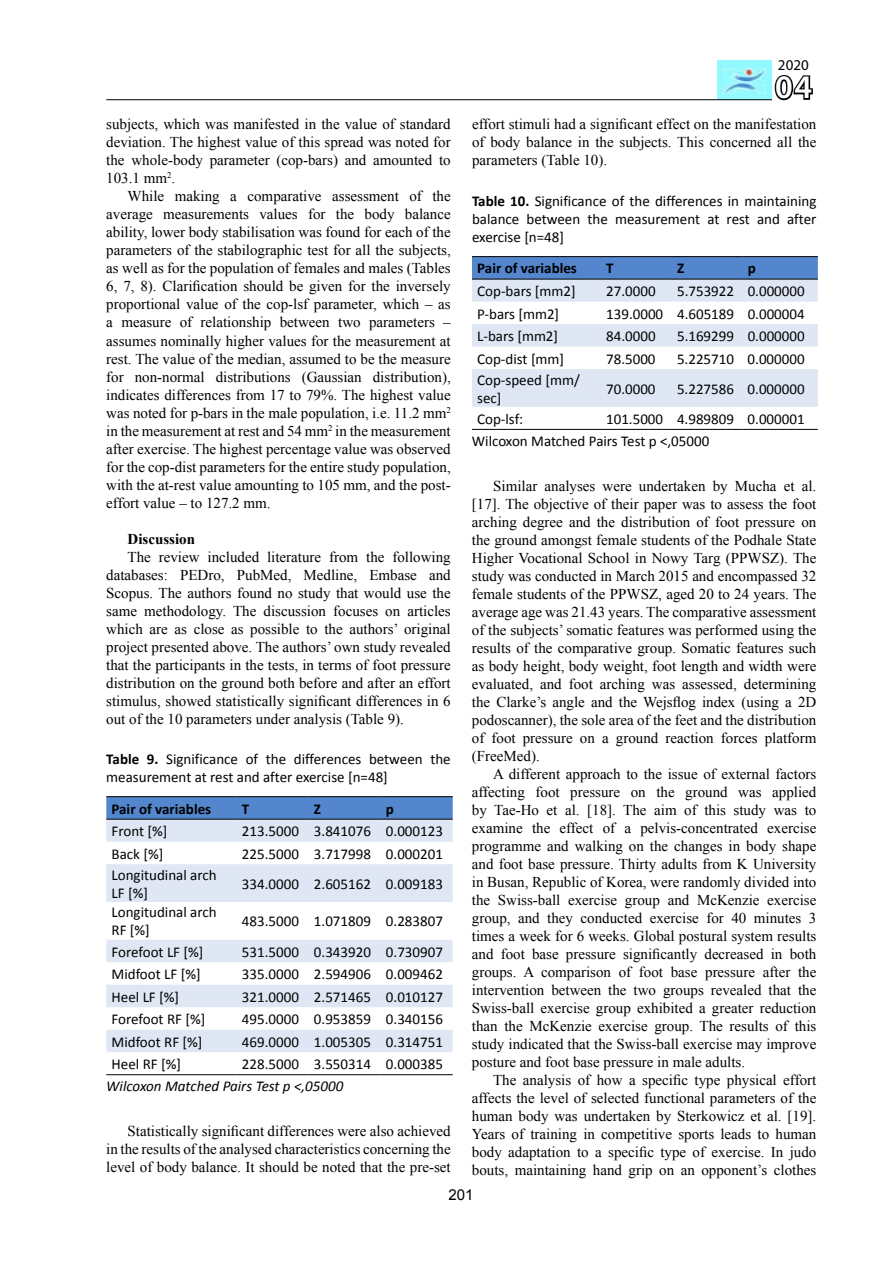
<style>
.page{position:relative;width:893px;height:1263px;background:#fff}
.page>*{position:absolute;margin:0;border:0;box-sizing:border-box;transform-origin:0 0}
.t1{font:600 33px "Myriad Pro";color:#fff}
.t2{font:15px/18px "Times New Roman";color:#000;text-align:justify}
.t3{font:15px/18px "Calibri";color:#000}
.t4{font:700 15px "Calibri";color:#000}
.t5{font:italic 15px "Calibri";color:#000}
.t6{font:700 15px "Times New Roman";color:#000}
.t7{font:15px "Myriad Pro";color:#000}
.t8{font:15px "Arial";color:#000}
.s1{font-weight:700}
</style>
<div class="page">
<svg style="left:774px;top:75px;width:39px;height:26px"></svg>
<div style="left:717px;top:60px;width:55px;height:40px;background:#92faff"></div>
<img style="left:724px;top:68px;width:42px;height:26px">
<hr style="left:106px;top:99px;width:666px;height:1px;background:#000">
<svg style="left:106px;top:797px;width:347px;height:22px;background:#5183c8"></svg>
<svg style="left:106px;top:820px;width:347px;height:232px;fill:#e0e7f4"></svg>
<hr style="left:106px;top:1074px;width:131px;height:1px;background:#000">
<hr style="left:237px;top:1074px;width:72px;height:1px;background:#000">
<hr style="left:309px;top:1074px;width:72px;height:1px;background:#000">
<hr style="left:381px;top:1074px;width:72px;height:1px;background:#000">
<hr style="left:106px;top:796px;width:131px;height:1px;background:#000">
<hr style="left:237px;top:796px;width:72px;height:1px;background:#000">
<hr style="left:309px;top:796px;width:72px;height:1px;background:#000">
<hr style="left:381px;top:796px;width:72px;height:1px;background:#000">
<hr style="left:106px;top:819px;width:131px;height:1px;background:#000">
<hr style="left:237px;top:819px;width:72px;height:1px;background:#000">
<hr style="left:309px;top:819px;width:72px;height:1px;background:#000">
<hr style="left:381px;top:819px;width:72px;height:1px;background:#000">
<svg style="left:472px;top:257px;width:346px;height:150px"></svg>
<hr style="left:472px;top:429px;width:129px;height:1px;background:#000">
<hr style="left:601px;top:429px;width:71px;height:1px;background:#000">
<hr style="left:672px;top:429px;width:70px;height:1px;background:#000">
<hr style="left:742px;top:429px;width:76px;height:1px;background:#000">
<hr style="left:472px;top:256px;width:129px;height:1px;background:#000">
<hr style="left:601px;top:256px;width:71px;height:1px;background:#000">
<hr style="left:672px;top:256px;width:70px;height:1px;background:#000">
<hr style="left:742px;top:256px;width:76px;height:1px;background:#000">
<hr style="left:472px;top:279px;width:129px;height:1px;background:#000">
<hr style="left:601px;top:279px;width:71px;height:1px;background:#000">
<hr style="left:672px;top:279px;width:70px;height:1px;background:#000">
<hr style="left:742px;top:279px;width:76px;height:1px;background:#000">
<p class="t2" style="left:106px;top:115px;width:346px">subjects, which was manifested in the value of standard deviation. The highest value of this spread was noted for the whole-body parameter (cop-bars) and amounted to 103.1 mm<sup>2</sup>.</p>
<p class="t2" style="left:106px;top:187px;width:346px;text-indent:21px">While making a comparative assessment of the average measurements values for the body balance ability, lower body stabilisation was found for each of the parameters of the stabilographic test for all the subjects, as well as for the population of females and males (Tables 6, 7, 8). Clarification should be given for the inversely proportional value of the cop-lsf parameter, which – as a measure of relationship between two parameters – assumes nominally higher values for the measurement at rest. The value of the median, assumed to be the measure for non-normal distributions (Gaussian distribution), indicates differences from 17 to 79%. The highest value was noted for p-bars in the male population, i.e. 11.2 mm<sup>2 </sup>in the measurement at rest and 54 mm<sup>2</sup> in the measurement after exercise. The highest percentage value was observed for the cop-dist parameters for the entire study population, with the at-rest value amounting to 105 mm, and the post&shy;effort value – to 127.2 mm.</p>
<p class="t6" style="left:128px;top:528px;width:69px">Discussion</p>
<p class="t2" style="left:106px;top:547px;width:346px;text-indent:21px">The review included literature from the following databases: PEDro, PubMed, Medline, Embase and Scopus. The authors found no study that would use the same methodology. The discussion focuses on articles which are as close as possible to the authors’ original project presented above. The authors’ own study revealed that the participants in the tests, in terms of foot pressure distribution on the ground both before and after an effort stimulus, showed statistically significant differences in 6 out of the 10 parameters under analysis (Table 9).</p>
<p class="t3" style="left:106px;top:750px;width:346px"><span class="s1">Table 9.</span> Significance of the differences between the measurement at rest and after exercise [n=48]</p>
<p class="t4" style="left:112px;top:799px;width:101px">Pair of variables</p>
<p class="t4" style="left:242px;top:799px;width:9px">T</p>
<p class="t4" style="left:314px;top:799px;width:9px">Z</p>
<p class="t4" style="left:386px;top:799px;width:10px">p</p>
<p class="t3" style="left:112px;top:822px;width:57px">Front [%]</p>
<p class="t3" style="left:242px;top:822px;width:203px">213.5000 3.841076 0.000123</p>
<p class="t3" style="left:112px;top:845px;width:53px">Back [%]</p>
<p class="t3" style="left:242px;top:845px;width:203px">225.5000 3.717998 0.000201</p>
<p class="t3" style="left:112px;top:866px;width:107px">Longitudinal arch<br>LF [%]</p>
<p class="t3" style="left:242px;top:875px;width:203px">334.0000 2.605162 0.009183</p>
<p class="t3" style="left:112px;top:903px;width:107px">Longitudinal arch<br>RF [%]</p>
<p class="t3" style="left:242px;top:912px;width:203px">483.5000 1.071809 0.283807</p>
<p class="t3" style="left:112px;top:943px;width:93px">Forefoot LF [%]</p>
<p class="t3" style="left:242px;top:943px;width:203px">531.5000 0.343920 0.730907</p>
<p class="t3" style="left:112px;top:965px;width:91px">Midfoot LF [%]</p>
<p class="t3" style="left:242px;top:965px;width:203px">335.0000 2.594906 0.009462</p>
<p class="t3" style="left:112px;top:988px;width:69px">Heel LF [%]</p>
<p class="t3" style="left:242px;top:988px;width:203px">321.0000 2.571465 0.010127</p>
<p class="t3" style="left:112px;top:1010px;width:95px">Forefoot RF [%]</p>
<p class="t3" style="left:242px;top:1010px;width:203px">495.0000 0.953859 0.340156</p>
<p class="t3" style="left:112px;top:1033px;width:92px">Midfoot RF [%]</p>
<p class="t3" style="left:242px;top:1033px;width:203px">469.0000 1.005305 0.314751</p>
<p class="t3" style="left:112px;top:1055px;width:71px">Heel RF [%]</p>
<p class="t3" style="left:242px;top:1055px;width:203px">228.5000 3.550314 0.000385</p>
<p class="t5" style="left:106px;top:1076px;width:238px">Wilcoxon Matched Pairs Test p &lt;,05000</p>
<p class="t2" style="left:106px;top:1121px;width:346px;text-indent:21px">Statistically significant differences were also achieved in the results of the analysed characteristics concerning the level of body balance. It should be noted that the pre-set</p>
<p class="t7" style="left:778px;top:56px;width:32px">2020</p>
<h1 class="t1" style="left:775px;top:66px;width:39px">04</h1>
<p class="t2" style="left:472px;top:115px;width:346px">effort stimuli had a significant effect on the manifestation of body balance in the subjects. This concerned all the parameters (Table 10).</p>
<p class="t3" style="left:472px;top:192px;width:346px;text-align:justify"><span class="s1">Table 10.</span> Significance of the differences in maintaining balance between the measurement at rest and after exercise [n=48]</p>
<p class="t4" style="left:477px;top:259px;width:101px">Pair of variables</p>
<p class="t4" style="left:606px;top:259px;width:9px">T</p>
<p class="t4" style="left:677px;top:259px;width:9px">Z</p>
<p class="t4" style="left:748px;top:259px;width:10px">p</p>
<p class="t3" style="left:477px;top:282px;width:100px">Cop-bars [mm2]</p>
<p class="t3" style="left:606px;top:282px;width:51px">27.0000</p>
<p class="t3" style="left:677px;top:282px;width:129px">5.753922 0.000000</p>
<p class="t3" style="left:477px;top:305px;width:83px">P-bars [mm2]</p>
<p class="t3" style="left:606px;top:305px;width:200px">139.0000 4.605189 0.000004</p>
<p class="t3" style="left:477px;top:327px;width:82px">L-bars [mm2]</p>
<p class="t3" style="left:606px;top:327px;width:51px">84.0000</p>
<p class="t3" style="left:677px;top:327px;width:129px">5.169299 0.000000</p>
<p class="t3" style="left:477px;top:350px;width:88px">Cop-dist [mm]</p>
<p class="t3" style="left:606px;top:350px;width:51px">78.5000</p>
<p class="t3" style="left:677px;top:350px;width:129px">5.225710 0.000000</p>
<p class="t3" style="left:477px;top:371px;width:104px">Cop-speed [mm/ sec]</p>
<p class="t3" style="left:606px;top:380px;width:51px">70.0000</p>
<p class="t3" style="left:677px;top:380px;width:129px">5.227586 0.000000</p>
<p class="t3" style="left:477px;top:410px;width:48px">Cop-lsf:</p>
<p class="t3" style="left:472px;top:408px;width:334px;line-height:22.2px;text-indent:134px">101.5000 4.989809 0.000001<br>Wilcoxon Matched Pairs Test p &lt;,05000</p>
<p class="t2" style="left:472px;top:476px;width:346px;text-indent:21px">Similar analyses were undertaken by Mucha et al. [17]. The objective of their paper was to assess the foot arching degree and the distribution of foot pressure on the ground amongst female students of the Podhale State Higher Vocational School in Nowy Targ (PPWSZ). The study was conducted in March 2015 and encompassed 32 female students of the PPWSZ, aged 20 to 24 years. The average age was 21.43 years. The comparative assessment of the subjects’ somatic features was performed using the results of the comparative group. Somatic features such as body height, body weight, foot length and width were evaluated, and foot arching was assessed, determining the Clarke’s angle and the Wejsflog index (using a 2D podoscanner), the sole area of the feet and the distribution of foot pressure on a ground reaction forces platform (FreeMed).</p>
<p class="t2" style="left:472px;top:764px;width:346px;text-indent:21px">A different approach to the issue of external factors affecting foot pressure on the ground was applied by Tae-Ho et al. [18]. The aim of this study was to examine the effect of a pelvis-concentrated exercise programme and walking on the changes in body shape and foot base pressure. Thirty adults from K University in Busan, Republic of Korea, were randomly divided into the Swiss-ball exercise group and McKenzie exercise group, and they conducted exercise for 40 minutes 3 times a week for 6 weeks. Global postural system results and foot base pressure significantly decreased in both groups. A comparison of foot base pressure after the intervention between the two groups revealed that the Swiss-ball exercise group exhibited a greater reduction than the McKenzie exercise group. The results of this study indicated that the Swiss-ball exercise may improve posture and foot base pressure in male adults.</p>
<p class="t2" style="left:472px;top:1070px;width:346px;text-indent:21px">The analysis of how a specific type physical effort affects the level of selected functional parameters of the human body was undertaken by Sterkowicz et al. [19].<br>Years of training in competitive sports leads to human body adaptation to a specific type of exercise. In judo bouts, maintaining hand grip on an opponent’s clothes</p>
<p class="t8" style="left:448px;top:1185px;width:27px">201</p>
</div>
